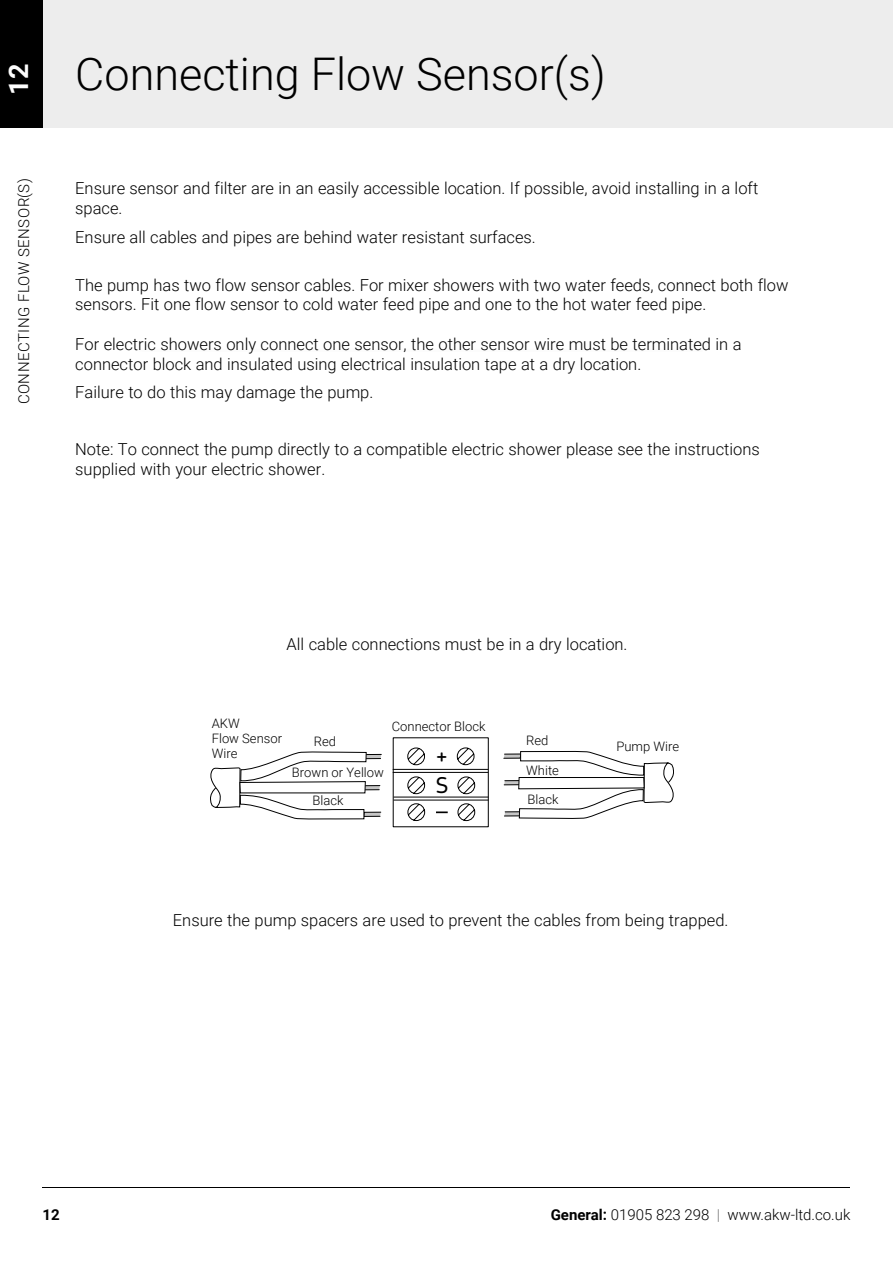
<style>
.page{position:relative;width:893px;height:1263px;background:#fff}
.page>*{position:absolute;margin:0;border:0;box-sizing:border-box;transform-origin:0 0}
.t1{font:300 45px "Roboto";color:#000}
.t2{font:700 27px "Roboto";color:#fdfdfd}
.t3{font:500 21.75px/30.2px "Chevin";color:#000}
.t4{font:300 16.5px/19.8px "Roboto";color:#000}
.t5{font:300 15px "Roboto";color:#000}
.t6{font:300 15px "Roboto";letter-spacing:.035em;color:#000}
.t7{font:700 15px "Roboto";color:#000}
.AKW_TOC_LH{font:300 13.05px/14.9px "Roboto";color:#000}
.s1{font-weight:700}
.s2{color:#767676}
</style>
<div class="page">
<div style="left:0;top:0;width:893px;height:128px;background:#ededed"></div>
<div style="left:0;top:0;width:43px;height:128px;background:#000"></div>
<hr style="left:43px;top:1187px;width:807px;height:1px;background:#000">
<svg style="left:210px;top:751px;width:172px;height:69px"></svg>
<svg style="left:503px;top:750px;width:171px;height:69px"></svg>
<hr style="left:393px;top:772px;width:95px;height:1px;background:#000">
<hr style="left:393px;top:769px;width:95px;height:1px;background:#000">
<svg style="left:407px;top:747px;width:68px;height:74px"></svg>
<hr style="left:394px;top:800px;width:94px;height:1px;background:#000">
<hr style="left:394px;top:797px;width:94px;height:1px;background:#000">
<h2 class="t2" style="left:0;top:95px;width:32px;rotate:-90deg">12</h2>
<p class="t6" style="left:13px;top:404px;width:227px;rotate:-90deg">Connecti ng Flow Sensor(s)</p>
<h1 class="t1" style="left:75px;top:42px;width:532px">Connecting Flow Sensor(s)</h1>
<p class="t4" style="left:75px;top:178px;width:685px">Ensure sensor and filter are in an easily accessible location. If possible, avoid installing in a loft space.</p>
<p class="t4" style="left:75px;top:226px;width:462px">Ensure all cables and pipes are behind water resistant surfaces.</p>
<p class="t4" style="left:75px;top:274px;width:715px">The pump has two flow sensor cables. For mixer showers with two water feeds, connect both flow sensors. Fit one flow sensor to cold water feed pipe and one to the hot water feed pipe.</p>
<p class="t4" style="left:75px;top:334px;width:668px">For electric showers only connect one sensor, the other sensor wire must be terminated in a connector block and insulated using electrical insulation tape at a dry location.</p>
<p class="t4" style="left:75px;top:382px;width:300px">Failure to do this may damage the pump.</p>
<p class="t4" style="left:75px;top:438px;width:686px">Note: To connect the pump directly to a compatible electric shower please see the instructions supplied with your electric shower.</p>
<p class="t4" style="left:287px;top:634px;width:342px">All cable connections must be in a dry location.</p>
<p class="AKW_TOC_LH" style="left:212px;top:716px;width:30px">AKW</p>
<p class="AKW_TOC_LH" style="left:212px;top:730px;width:72px">Flow Sensor<br>Wire</p>
<p class="AKW_TOC_LH" style="left:314px;top:733px;width:24px">Red</p>
<p class="AKW_TOC_LH" style="left:292px;top:764px;width:93px">Brown or Yellow</p>
<p class="AKW_TOC_LH" style="left:312px;top:793px;width:32px">Black</p>
<p class="AKW_TOC_LH" style="left:392px;top:718px;width:95px">Connector Block</p>
<p class="t3" style="left:436px;top:740px;width:14px">+<br>S</p>
<p class="AKW_TOC_LH" style="left:526px;top:732px;width:24px">Red</p>
<p class="AKW_TOC_LH" style="left:526px;top:762px;width:34px">White</p>
<p class="AKW_TOC_LH" style="left:528px;top:792px;width:32px">Black</p>
<p class="AKW_TOC_LH" style="left:616px;top:739px;width:64px">Pump Wire</p>
<p class="t4" style="left:173px;top:909px;width:557px">Ensure the pump spacers are used to prevent the cables from being trapped.</p>
<p class="t7" style="left:43px;top:1204px;width:19px">12</p>
<p class="t5" style="left:551px;top:1204px;width:301px"><span class="s1">General:</span> 01905 823 298 <span class="s2">|</span> www.akw-ltd.co.uk</p>
</div>
